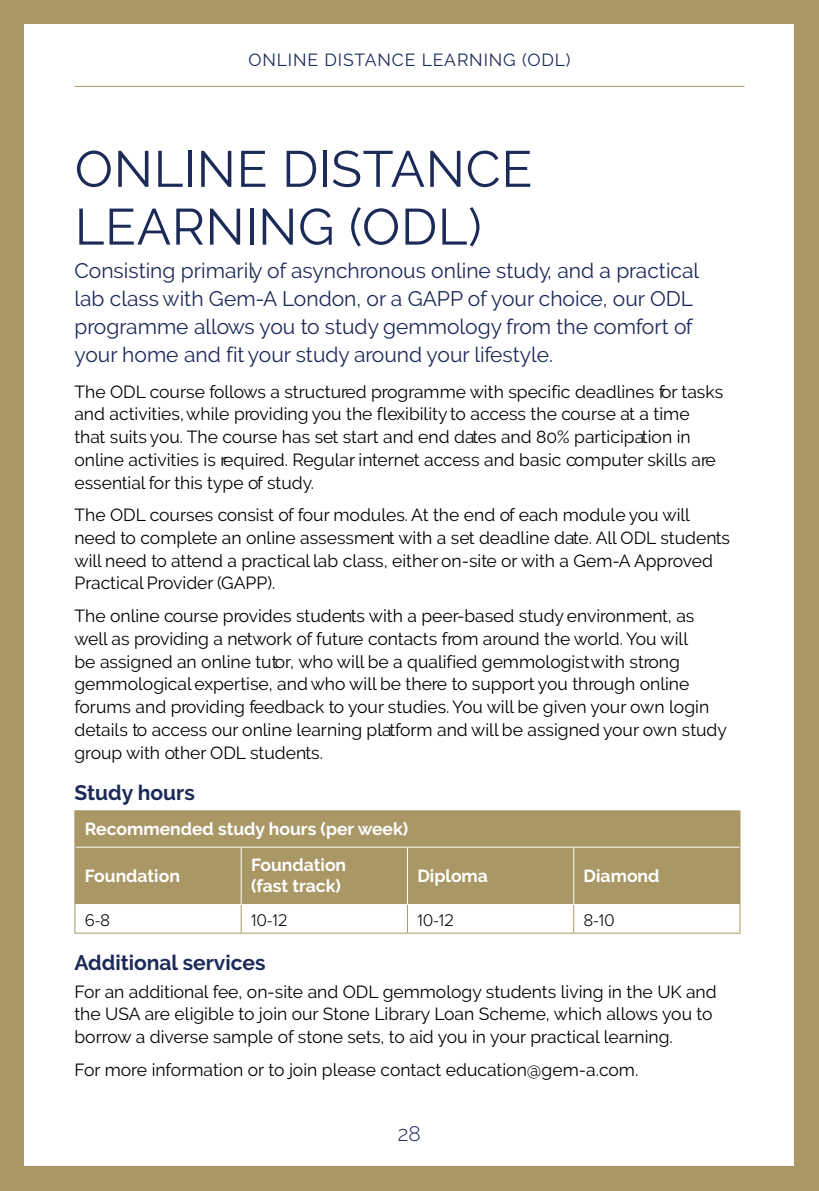
<style>
.page{position:relative;width:819px;height:1191px;background:#a99866}
.page>*{position:absolute;margin:0;border:0;box-sizing:border-box;transform-origin:0 0}
.t1{font:50.75px/57.8px "Raleway";letter-spacing:.015em;color:#1c2a58}
.t2{font:21px/28px "Raleway";color:#1c2a58}
.t3{font:700 21px "Raleway";color:#1c2a58}
.t4{font:300 21px "Raleway";color:#1c2a58}
.t5{font:17.5px/22.8px "Raleway";color:#000}
.t6{font:700 17.5px/21px "Raleway";color:#fff}
.t7{font:17.5px "Raleway";letter-spacing:.05em;color:#1c2a58}
.t8{font:300 17.5px "Proxima Nova";color:#000}
</style>
<div class="page">
<div style="left:25px;top:25px;width:769px;height:1141px;background:#fff"></div>
<div style="left:75px;top:811px;width:664px;height:93px;background:#a99866"></div>
<hr style="left:241px;top:847px;width:1px;height:57px;background:#fff">
<hr style="left:407px;top:847px;width:1px;height:57px;background:#fff">
<hr style="left:573px;top:847px;width:1px;height:57px;background:#fff">
<svg style="left:241px;top:905px;width:1px;height:27px"></svg>
<svg style="left:407px;top:905px;width:1px;height:27px"></svg>
<svg style="left:573px;top:905px;width:1px;height:27px"></svg>
<hr style="left:75px;top:846px;width:166px;height:1px;background:#fff">
<hr style="left:241px;top:846px;width:166px;height:1px;background:#fff">
<hr style="left:407px;top:846px;width:166px;height:1px;background:#fff">
<hr style="left:573px;top:846px;width:166px;height:1px;background:#fff">
<svg style="left:74px;top:904px;width:1px;height:28px"></svg>
<svg style="left:739px;top:904px;width:1px;height:28px"></svg>
<hr style="left:74px;top:932px;width:167px;height:1px;background:#a99866">
<hr style="left:241px;top:932px;width:166px;height:1px;background:#a99866">
<hr style="left:407px;top:932px;width:166px;height:1px;background:#a99866">
<hr style="left:573px;top:932px;width:167px;height:1px;background:#a99866">
<hr style="left:74px;top:847px;width:1px;height:57px;background:#a99866">
<hr style="left:739px;top:847px;width:1px;height:57px;background:#a99866">
<hr style="left:74px;top:810px;width:167px;height:1px;background:#a99866">
<hr style="left:74px;top:811px;width:1px;height:36px;background:#a99866">
<hr style="left:241px;top:810px;width:166px;height:1px;background:#a99866">
<hr style="left:407px;top:810px;width:166px;height:1px;background:#a99866">
<hr style="left:573px;top:810px;width:167px;height:1px;background:#a99866">
<hr style="left:739px;top:811px;width:1px;height:36px;background:#a99866">
<hr style="left:74px;top:86px;width:670px;height:1px;background:#a99866">
<p class="t7" style="left:248px;top:50px;width:323px">ONLINE DISTANCE LEARNING (ODL)</p>
<h1 class="t1" style="left:75px;top:140px;width:459px">ONLINE DISTANCE<br>LEARNING (ODL)</h1>
<p class="t2" style="left:74px;top:256px;width:626px">Consisting primarily of asynchronous online study, and a practical lab class with Gem-A London, or a GAPP of your choice, our ODL programme allows you to study gemmology from the comfort of your home and fit your study around your lifestyle.</p>
<p class="t5" style="left:74px;top:380px;width:650px">The ODL course follows a structured programme with specific deadlines for tasks and activities, while providing you the flexibility to access the course at a time that suits you. The course has set start and end dates and 80% participation in online activities is required. Regular internet access and basic computer skills are essential for this type of study.</p>
<p class="t5" style="left:74px;top:503px;width:657px">The ODL courses consist of four modules. At the end of each module you will need to complete an online assessment with a set deadline date. All ODL students will need to attend a practical lab class, either on-site or with a Gem-A Approved Practical Provider (GAPP).</p>
<p class="t5" style="left:74px;top:604px;width:654px">The online course provides students with a peer-based study environment, as well as providing a network of future contacts from around the world. You will<br>be assigned an online tutor, who will be a qualified gemmologist with strong gemmological expertise, and who will be there to support you through online forums and providing feedback to your studies. You will be given your own login details to access our online learning platform and will be assigned your own study group with other ODL students.</p>
<p class="t3" style="left:74px;top:780px;width:122px">Study hours</p>
<p class="t6" style="left:85px;top:818px;width:325px">Recommended study hours (per week)</p>
<p class="t6" style="left:85px;top:865px;width:97px">Foundation</p>
<p class="t6" style="left:251px;top:854px;width:97px">Foundation (fast track)</p>
<p class="t6" style="left:417px;top:865px;width:72px">Diploma</p>
<p class="t6" style="left:583px;top:865px;width:77px">Diamond</p>
<p class="t8" style="left:85px;top:907px;width:27px">6-8</p>
<p class="t8" style="left:251px;top:907px;width:38px">10-12</p>
<p class="t8" style="left:417px;top:907px;width:38px">10-12</p>
<p class="t8" style="left:583px;top:907px;width:33px">8-10</p>
<p class="t3" style="left:74px;top:950px;width:192px">Additional services</p>
<p class="t5" style="left:74px;top:980px;width:643px">For an additional fee, on-site and ODL gemmology students living in the UK and the USA are eligible to join our Stone Library Loan Scheme, which allows you to borrow a diverse sample of stone sets, to aid you in your practical learning.</p>
<p class="t5" style="left:74px;top:1058px;width:565px">For more information or to join please contact education@gem-a.com.</p>
<p class="t4" style="left:398px;top:1121px;width:25px">28</p>
</div>
